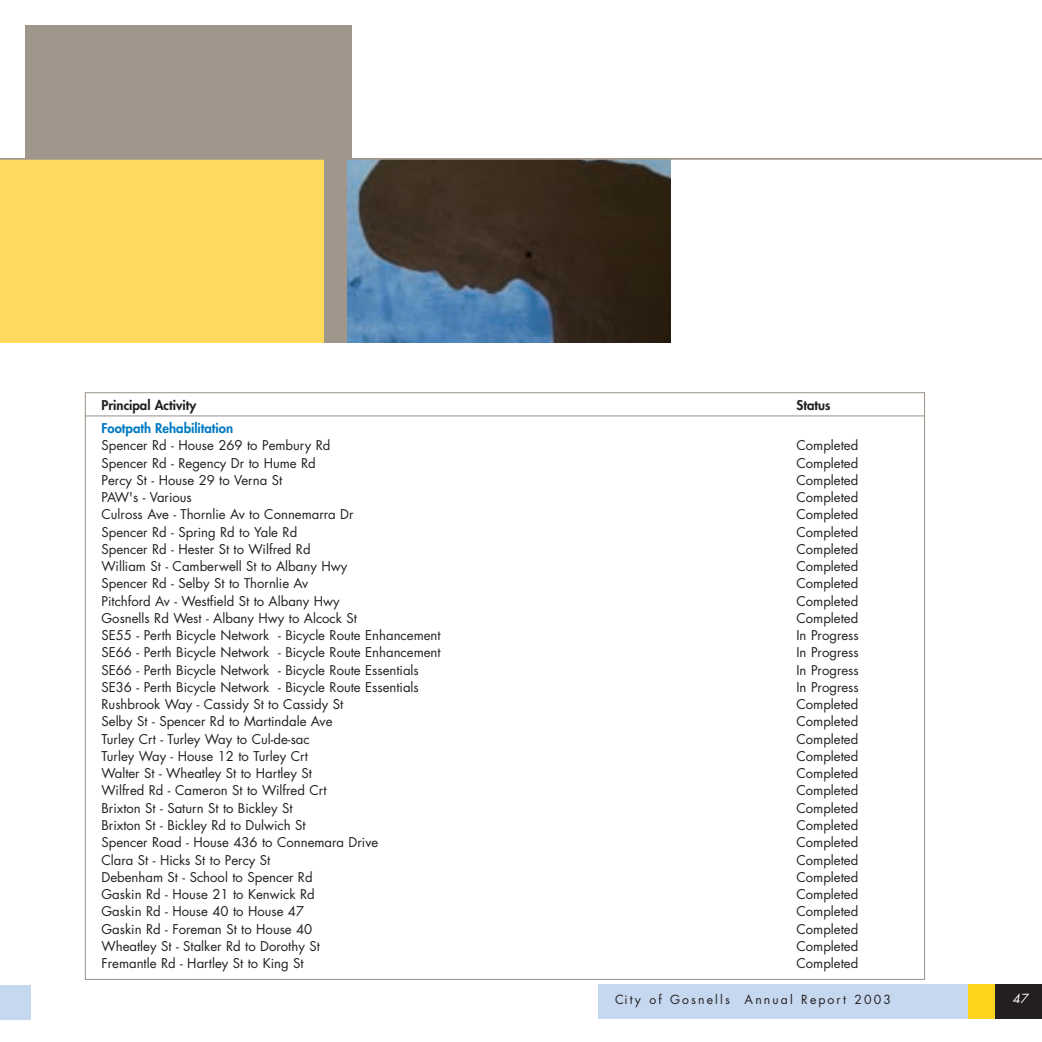
<style>
.page{position:relative;width:1042px;height:1042px;background:#fff}
.page>*{position:absolute;margin:0;border:0;box-sizing:border-box;transform-origin:0 0}
.t1{font:13.12px "Futura";color:#231f20}
.t2{font:800 13.12px "Futura";color:#231f20}
.t3{font:800 13.12px "Futura";color:#007ac2}
.t4{font:12.25px "Futura";letter-spacing:.17em;color:#231f20}
.t5{font:italic 12.25px "Futura";color:#fff}
</style>
<div class="page">
<div style="left:597px;top:983px;width:444px;height:35px;background:#c6d8ef"></div>
<div style="left:968px;top:983px;width:27px;height:35px;background:#fed41d"></div>
<div style="left:995px;top:983px;width:46px;height:35px;background:#231f20"></div>
<div style="left:25px;top:25px;width:326px;height:317px;background:#a1968b"></div>
<img style="left:348px;top:160px;width:322px;height:182px">
<div style="left:0;top:984px;width:30px;height:35px;background:#c6d8ef"></div>
<div style="left:0;top:159px;width:323px;height:183px;background:#ffda5c"></div>
<svg style="left:84px;top:392px;width:841px;height:588px"></svg>
<hr style="left:0;top:158px;width:1041px;height:2px;background:#a1968b">
<p class="t2" style="left:101px;top:399px;width:96px">Principal Activity</p>
<p class="t2" style="left:796px;top:399px;width:35px">Status</p>
<p class="t3" style="left:101px;top:422px;width:133px">Footpath Rehabilitation</p>
<p class="t1" style="left:101px;top:439px;width:230px">Spencer Rd - House 269 to Pembury Rd</p>
<p class="t1" style="left:796px;top:439px;width:63px">Completed</p>
<p class="t1" style="left:101px;top:457px;width:216px">Spencer Rd - Regency Dr to Hume Rd</p>
<p class="t1" style="left:796px;top:457px;width:63px">Completed</p>
<p class="t1" style="left:101px;top:474px;width:182px">Percy St - House 29 to Verna St</p>
<p class="t1" style="left:796px;top:474px;width:63px">Completed</p>
<p class="t1" style="left:101px;top:491px;width:92px">PAW's - Various</p>
<p class="t1" style="left:796px;top:491px;width:63px">Completed</p>
<p class="t1" style="left:101px;top:508px;width:253px">Culross Ave - Thornlie Av to Connemarra Dr</p>
<p class="t1" style="left:796px;top:508px;width:63px">Completed</p>
<p class="t1" style="left:101px;top:525px;width:197px">Spencer Rd - Spring Rd to Yale Rd</p>
<p class="t1" style="left:796px;top:525px;width:63px">Completed</p>
<p class="t1" style="left:101px;top:543px;width:210px">Spencer Rd - Hester St to Wilfred Rd</p>
<p class="t1" style="left:796px;top:543px;width:63px">Completed</p>
<p class="t1" style="left:101px;top:560px;width:247px">William St - Camberwell St to Albany Hwy</p>
<p class="t1" style="left:796px;top:560px;width:63px">Completed</p>
<p class="t1" style="left:101px;top:577px;width:208px">Spencer Rd - Selby St to Thornlie Av</p>
<p class="t1" style="left:796px;top:577px;width:63px">Completed</p>
<p class="t1" style="left:101px;top:594px;width:240px">Pitchford Av - Westfield St to Albany Hwy</p>
<p class="t1" style="left:796px;top:594px;width:63px">Completed</p>
<p class="t1" style="left:101px;top:612px;width:257px">Gosnells Rd West - Albany Hwy to Alcock St</p>
<p class="t1" style="left:796px;top:612px;width:63px">Completed</p>
<p class="t1" style="left:101px;top:629px;width:340px">SE55 - Perth Bicycle Network - Bicycle Route Enhancement</p>
<p class="t1" style="left:796px;top:629px;width:64px">In Progress</p>
<p class="t1" style="left:101px;top:646px;width:340px">SE66 - Perth Bicycle Network - Bicycle Route Enhancement</p>
<p class="t1" style="left:796px;top:646px;width:64px">In Progress</p>
<p class="t1" style="left:101px;top:663px;width:319px">SE66 - Perth Bicycle Network - Bicycle Route Essentials</p>
<p class="t1" style="left:796px;top:663px;width:64px">In Progress</p>
<p class="t1" style="left:101px;top:681px;width:319px">SE36 - Perth Bicycle Network - Bicycle Route Essentials</p>
<p class="t1" style="left:796px;top:681px;width:64px">In Progress</p>
<p class="t1" style="left:101px;top:698px;width:243px">Rushbrook Way - Cassidy St to Cassidy St</p>
<p class="t1" style="left:796px;top:698px;width:63px">Completed</p>
<p class="t1" style="left:101px;top:715px;width:232px">Selby St - Spencer Rd to Martindale Ave</p>
<p class="t1" style="left:796px;top:715px;width:63px">Completed</p>
<p class="t1" style="left:101px;top:732px;width:210px">Turley Crt - Turley Way to Cul-de-sac</p>
<p class="t1" style="left:796px;top:732px;width:63px">Completed</p>
<p class="t1" style="left:101px;top:750px;width:208px">Turley Way - House 12 to Turley Crt</p>
<p class="t1" style="left:796px;top:750px;width:63px">Completed</p>
<p class="t1" style="left:101px;top:767px;width:212px">Walter St - Wheatley St to Hartley St</p>
<p class="t1" style="left:796px;top:767px;width:63px">Completed</p>
<p class="t1" style="left:101px;top:784px;width:227px">Wilfred Rd - Cameron St to Wilfred Crt</p>
<p class="t1" style="left:796px;top:784px;width:63px">Completed</p>
<p class="t1" style="left:101px;top:801px;width:192px">Brixton St - Saturn St to Bickley St</p>
<p class="t1" style="left:796px;top:801px;width:63px">Completed</p>
<p class="t1" style="left:101px;top:819px;width:206px">Brixton St - Bickley Rd to Dulwich St</p>
<p class="t1" style="left:796px;top:819px;width:63px">Completed</p>
<p class="t1" style="left:101px;top:836px;width:278px">Spencer Road - House 436 to Connemara Drive</p>
<p class="t1" style="left:796px;top:836px;width:63px">Completed</p>
<p class="t1" style="left:101px;top:853px;width:170px">Clara St - Hicks St to Percy St</p>
<p class="t1" style="left:796px;top:853px;width:63px">Completed</p>
<p class="t1" style="left:101px;top:870px;width:213px">Debenham St - School to Spencer Rd</p>
<p class="t1" style="left:796px;top:870px;width:63px">Completed</p>
<p class="t1" style="left:101px;top:887px;width:215px">Gaskin Rd - House 21 to Kenwick Rd</p>
<p class="t1" style="left:796px;top:887px;width:63px">Completed</p>
<p class="t1" style="left:101px;top:905px;width:204px">Gaskin Rd - House 40 to House 47</p>
<p class="t1" style="left:796px;top:905px;width:63px">Completed</p>
<p class="t1" style="left:101px;top:922px;width:212px">Gaskin Rd - Foreman St to House 40</p>
<p class="t1" style="left:796px;top:922px;width:63px">Completed</p>
<p class="t1" style="left:101px;top:939px;width:220px">Wheatley St - Stalker Rd to Dorothy St</p>
<p class="t1" style="left:796px;top:939px;width:63px">Completed</p>
<p class="t1" style="left:101px;top:956px;width:204px">Fremantle Rd - Hartley St to King St</p>
<p class="t1" style="left:796px;top:956px;width:63px">Completed</p>
<p class="t4" style="left:615px;top:993px;width:277px">City of Gosnells Annual Report 2003</p>
<p class="t5" style="left:1012px;top:993px;width:17px">47</p>
</div>
